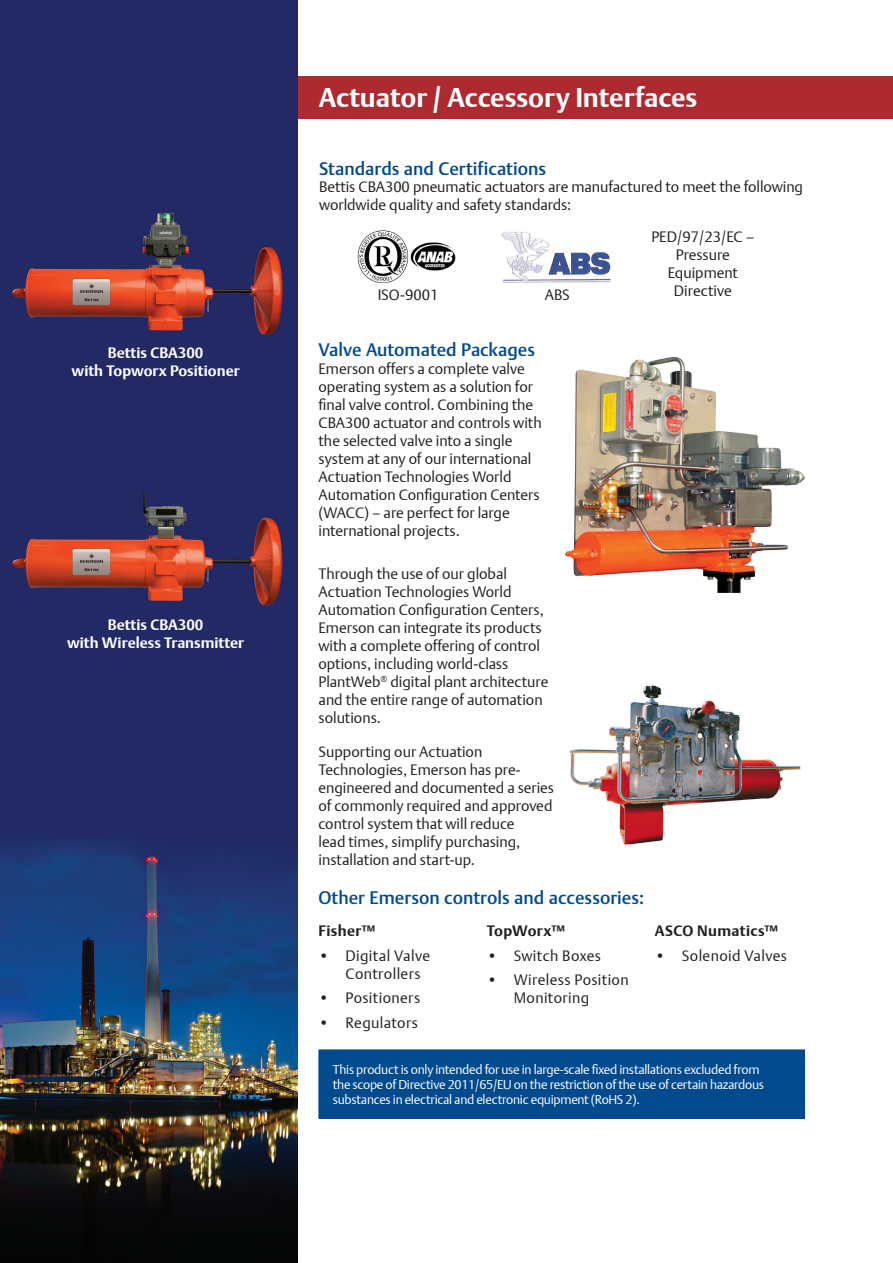
<style>
.page{position:relative;width:893px;height:1263px;background:#fff}
.page>*{position:absolute;margin:0;border:0;box-sizing:border-box;transform-origin:0 0}
.Bold_header{font:700 27px "DTL Argo T";color:#fff}
.Paragraph_Style_2{font:500 18px "DTL Argo T";color:#004a8d}
.Paragraph_Style_2-2{font:15px/18px "DTL Argo T Light";color:#231f20}
.Paragraph_Style_2-3{font:15px/18px "DTL Argo T Light";letter-spacing:.025em;color:#231f20}
.t1{font:700 15px/18px "DTL Argo T";color:#fff;text-align:center}
.Product_header{font:700 15px "DTL Argo T";letter-spacing:.025em;color:#231f20}
.Paragraph_Style_2-4{font:15px "DTL Argo T Light";letter-spacing:.02em;color:#231f20}
.t2{font:12.75px/15.3px "DTL Argo T Light";letter-spacing:-.02em;color:#fff}
</style>
<div class="page">
<div style="left:12px;top:77px;width:881px;height:42px;background:#ad2a30"></div>
<img style="left:0;top:0;width:298px;height:1263px">
<img style="left:357px;top:230px;width:99px;height:52px">
<img style="left:501px;top:232px;width:110px;height:51px">
<img style="left:565px;top:358px;width:240px;height:235px">
<img style="left:569px;top:685px;width:232px;height:160px">
<div style="left:319px;top:1050px;width:485px;height:68px;background:#004a8d"></div>
<div style="left:319px;top:1049px;width:486px;height:69px;border:1px solid #004a8d"></div>
<p class="Bold_header" style="left:319px;top:81px;width:380px">Actuator / Accessory Interfaces</p>
<p class="Paragraph_Style_2" style="left:319px;top:158px;width:228px">Standards and Certifications</p>
<p class="Paragraph_Style_2-2" style="left:319px;top:178px;width:485px">Bettis CBA300 pneumatic actuators are manufactured to meet the following worldwide quality and safety standards:</p>
<p class="Paragraph_Style_2-2" style="left:378px;top:285px;width:62px">ISO-9001</p>
<p class="Paragraph_Style_2-2" style="left:545px;top:285px;width:26px">ABS</p>
<p class="Paragraph_Style_2-2" style="left:651px;top:228px;width:104px;text-align:center">PED/97/23/EC –<br>Pressure</p>
<p class="Paragraph_Style_2-2" style="left:668px;top:264px;width:72px">Equipment</p>
<p class="Paragraph_Style_2-2" style="left:674px;top:282px;width:59px">Directive</p>
<p class="t1" style="left:72px;top:344px;width:170px">Bettis CBA300<br>with Topworx Positioner</p>
<p class="Paragraph_Style_2" style="left:319px;top:339px;width:218px">Valve Automated Packages</p>
<p class="Paragraph_Style_2-2" style="left:319px;top:360px;width:225px">Emerson offers a complete valve operating system as a solution for final valve control. Combining the<br>CBA300 actuator and controls with the selected valve into a single system at any of our international<br>Actuation Technologies World<br>Automation Configuration Centers (WACC) – are perfect for large international projects.</p>
<p class="Paragraph_Style_2-2" style="left:319px;top:564px;width:232px">Through the use of our global<br>Actuation Technologies World<br>Automation Configuration Centers,<br>Emerson can integrate its products with a complete offering of control options, including world-class<br>PlantWeb<sup>®</sup> digital plant architecture and the entire range of automation solutions.</p>
<p class="Paragraph_Style_2-2" style="left:319px;top:743px;width:237px">Supporting our Actuation<br>Technologies, Emerson has pre&shy;engineered and documented a series of commonly required and approved control system that will reduce<br>lead times, simplify purchasing, installation and start-up.</p>
<p class="t1" style="left:67px;top:616px;width:179px">Bettis CBA300<br>with Wireless Transmitter</p>
<p class="Paragraph_Style_2" style="left:319px;top:886px;width:327px">Other Emerson controls and accessories:</p>
<p class="Product_header" style="left:319px;top:922px;width:58px">Fisher™</p>
<p class="Paragraph_Style_2-3" style="left:346px;top:946px;width:86px;text-indent:-27px">• Digital Valve<br>Controllers</p>
<p class="Paragraph_Style_2-3" style="left:319px;top:989px;width:103px">• Positioners</p>
<p class="Paragraph_Style_2-4" style="left:319px;top:1013px;width:101px">• Regulators</p>
<p class="Product_header" style="left:487px;top:922px;width:80px">TopWorx™</p>
<p class="Paragraph_Style_2-4" style="left:487px;top:946px;width:116px">• Switch Boxes</p>
<p class="Paragraph_Style_2-3" style="left:514px;top:971px;width:117px;text-indent:-27px">• Wireless Position<br>Monitoring</p>
<p class="Product_header" style="left:655px;top:922px;width:125px">ASCO Numatics™</p>
<p class="Paragraph_Style_2-3" style="left:655px;top:946px;width:134px">• Solenoid Valves</p>
<p class="t2" style="left:333px;top:1061px;width:433px">This product is only intended for use in large-scale fixed installations excluded from the scope of Directive 2011/65/EU on the restriction of the use of certain hazardous substances in electrical and electronic equipment (RoHS 2).</p>
</div>
